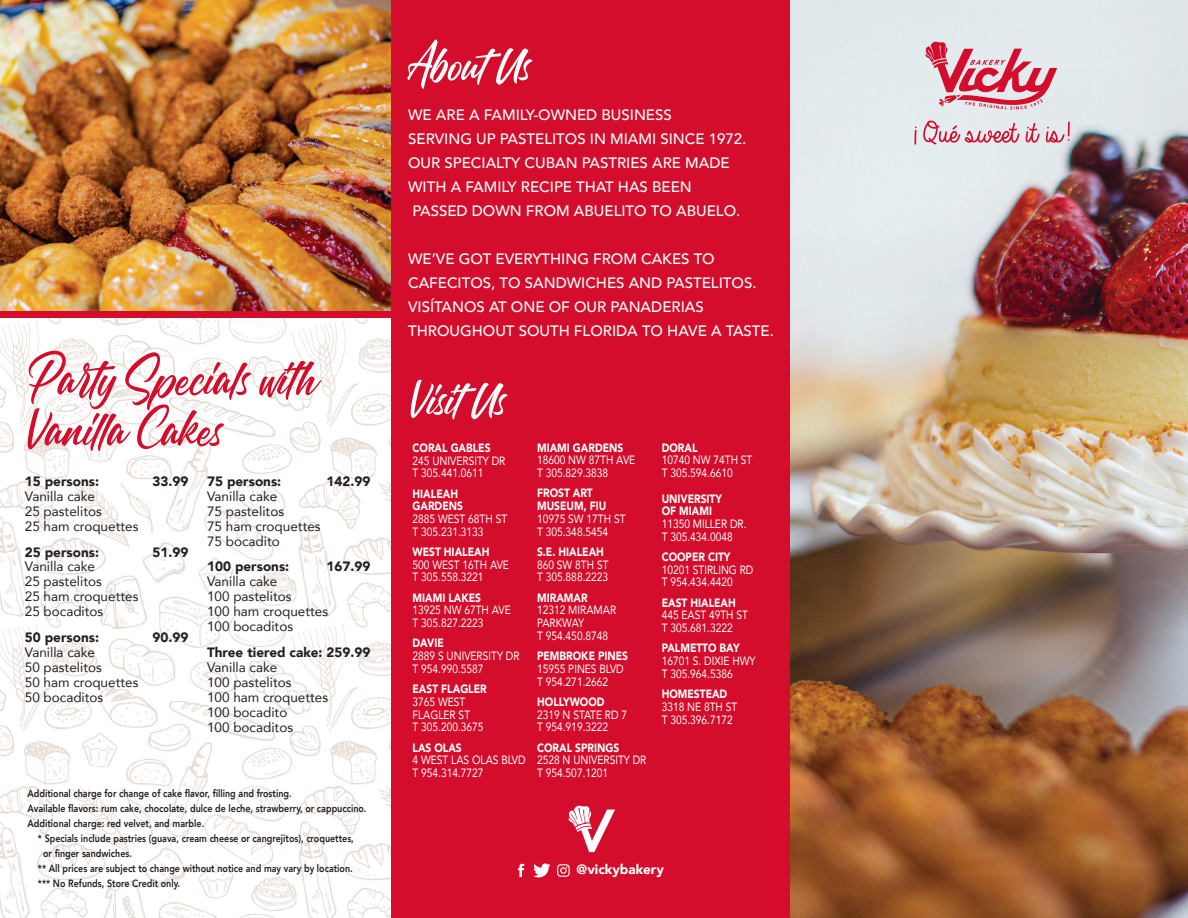
<style>
.page{position:relative;width:1188px;height:918px;background:#fff}
.page>*{position:absolute;margin:0;border:0;box-sizing:border-box;transform-origin:0 0}
.t1{font:72px/51px "Carrington Demo";color:#d30d2b}
.t2{font:66.9px "Carrington Demo";color:#fff}
.t3{font:500 15px/24px "Avenir";color:#fff}
.t4{font:13.5px/15px "Avenir";color:#231f20}
.t5{font:900 13.5px "Avenir";color:#231f20}
.t6{font:900 13.5px "Avenir";color:#fff}
.t7{font:12px/12.8px "Avenir";color:#fff;scale:.85 1}
.t8{font:900 12px/12.8px "Avenir";color:#fff;scale:.85 1}
.t9{font:800 10.5px/15px "Avenir";color:#231f20;scale:.85 1}
</style>
<div class="page">
<img style="left:0;top:318px;width:392px;height:600px">
<img style="left:0;top:0;width:392px;height:312px">
<img style="left:790px;top:0;width:398px;height:918px">
<div style="left:0;top:312px;width:400px;height:6px;background:#d30d2b"></div>
<div style="left:392px;top:0;width:398px;height:918px;background:#d30d2b"></div>
<svg style="left:925px;top:41px;width:132px;height:69px;background:#dd9eaa"></svg>
<svg style="left:914px;top:127px;width:3px;height:18px"></svg>
<svg style="left:923px;top:121px;width:96px;height:23px;background:#e0b5be"></svg>
<svg style="left:1026px;top:123px;width:14px;height:20px"></svg>
<svg style="left:1046px;top:122px;width:24px;height:21px"></svg>
<svg style="left:568px;top:805px;width:47px;height:47px"></svg>
<svg style="left:557px;top:864px;width:13px;height:13px"></svg>
<svg style="left:533px;top:863px;width:17px;height:14px"></svg>
<svg style="left:518px;top:864px;width:6px;height:13px"></svg>
<h1 class="t1" style="left:25px;top:353px;width:292px">Party Specials with<br>Vanilla Cakes</h1>
<p class="t5" style="left:25px;top:470px;width:76px">15 persons:</p>
<p class="t5" style="left:152px;top:470px;width:37px">33.99</p>
<p class="t4" style="left:25px;top:489px;width:115px">Vanilla cake<br>25 pastelitos<br>25 ham croquettes</p>
<p class="t5" style="left:25px;top:540px;width:76px">25 persons:</p>
<p class="t5" style="left:152px;top:540px;width:37px">51.99</p>
<p class="t4" style="left:25px;top:559px;width:115px">Vanilla cake<br>25 pastelitos<br>25 ham croquettes<br>25 bocaditos</p>
<p class="t5" style="left:25px;top:625px;width:76px">50 persons:</p>
<p class="t5" style="left:152px;top:625px;width:37px">90.99</p>
<p class="t4" style="left:25px;top:644px;width:115px">Vanilla cake<br>50 pastelitos<br>50 ham croquettes<br>50 bocaditos</p>
<p class="t5" style="left:207px;top:470px;width:76px">75 persons:</p>
<p class="t5" style="left:327px;top:470px;width:45px">142.99</p>
<p class="t4" style="left:207px;top:489px;width:115px">Vanilla cake<br>75 pastelitos<br>75 ham croquettes<br>75 bocadito</p>
<p class="t5" style="left:207px;top:555px;width:84px">100 persons:</p>
<p class="t5" style="left:327px;top:555px;width:45px">167.99</p>
<p class="t4" style="left:207px;top:574px;width:123px">Vanilla cake<br>100 pastelitos<br>100 ham croquettes<br>100 bocaditos</p>
<p class="t5" style="left:207px;top:640px;width:165px">Three tiered cake: 259.99</p>
<p class="t4" style="left:207px;top:659px;width:123px">Vanilla cake<br>100 pastelitos<br>100 ham croquettes<br>100 bocadito<br>100 bocaditos</p>
<p class="t9" style="left:27px;top:785px;width:401px">Additional charge for change of cake flavor, filling and frosting.<br>Available flavors: rum cake, chocolate, dulce de leche, strawberry, or cappuccino.<br>Additional charge: red velvet, and marble.</p>
<p class="t9" style="left:38px;top:830px;width:373px">* Specials include pastries (guava, cream cheese or cangrejitos), croquettes,</p>
<p class="t9" style="left:43px;top:845px;width:106px">or finger sandwiches.</p>
<p class="t9" style="left:38px;top:860px;width:372px">** All prices are subject to change without notice and may vary by location.</p>
<p class="t9" style="left:38px;top:875px;width:169px">*** No Refunds, Store Credit only.</p>
<h2 class="t2" style="left:408px;top:33px;width:123px">About Us</h2>
<p class="t3" style="left:408px;top:102px;width:340px">WE ARE A FAMILY-OWNED BUSINESS<br>SERVING UP PASTELITOS IN MIAMI SINCE 1972.<br>OUR SPECIALTY CUBAN PASTRIES ARE MADE WITH A FAMILY RECIPE THAT HAS BEEN PASSED DOWN FROM ABUELITO TO ABUELO.</p>
<p class="t3" style="left:408px;top:246px;width:367px">WE’VE GOT EVERYTHING FROM CAKES TO CAFECITOS, TO SANDWICHES AND PASTELITOS.<br>VISÍTANOS AT ONE OF OUR PANADERIAS THROUGHOUT SOUTH FLORIDA TO HAVE A TASTE.</p>
<h2 class="t2" style="left:408px;top:367px;width:98px">Visit Us</h2>
<p class="t8" style="left:413px;top:441px;width:93px">CORAL GABLES</p>
<p class="t7" style="left:413px;top:454px;width:111px">245 UNIVERSITY DR<br>T 305.441.0611</p>
<p class="t8" style="left:413px;top:487px;width:61px">HIALEAH<br>GARDENS</p>
<p class="t7" style="left:413px;top:512px;width:113px">2885 WEST 68TH ST<br>T 305.231.3133</p>
<p class="t8" style="left:413px;top:545px;width:92px">WEST HIALEAH</p>
<p class="t7" style="left:413px;top:558px;width:115px">500 WEST 16TH AVE<br>T 305.558.3221</p>
<p class="t8" style="left:413px;top:591px;width:82px">MIAMI LAKES</p>
<p class="t7" style="left:413px;top:604px;width:117px">13925 NW 67TH AVE<br>T 305.827.2223</p>
<p class="t8" style="left:413px;top:637px;width:38px">DAVIE</p>
<p class="t7" style="left:413px;top:649px;width:128px">2889 S UNIVERSITY DR<br>T 954.990.5587</p>
<p class="t8" style="left:413px;top:682px;width:89px">EAST FLAGLER</p>
<p class="t7" style="left:413px;top:695px;width:85px">3765 WEST<br>FLAGLER ST<br>T 305.200.3675</p>
<p class="t8" style="left:413px;top:741px;width:59px">LAS OLAS</p>
<p class="t7" style="left:413px;top:754px;width:135px">4 WEST LAS OLAS BLVD<br>T 954.314.7727</p>
<p class="t8" style="left:537px;top:441px;width:103px">MIAMI GARDENS</p>
<p class="t7" style="left:537px;top:454px;width:117px">18600 NW 87TH AVE<br>T 305.829.3838</p>
<p class="t8" style="left:537px;top:487px;width:83px">FROST ART<br>MUSEUM, FIU</p>
<p class="t7" style="left:537px;top:512px;width:106px">10975 SW 17TH ST<br>T 305.348.5454</p>
<p class="t8" style="left:537px;top:545px;width:80px">S.E. HIALEAH</p>
<p class="t7" style="left:537px;top:558px;width:86px">860 SW 8TH ST<br>T 305.888.2223</p>
<p class="t8" style="left:537px;top:591px;width:61px">MIRAMAR</p>
<p class="t7" style="left:537px;top:603px;width:95px">12312 MIRAMAR<br>PARKWAY<br>T 954.450.8748</p>
<p class="t8" style="left:537px;top:649px;width:109px">PEMBROKE PINES</p>
<p class="t7" style="left:537px;top:662px;width:104px">15955 PINES BLVD<br>T 954.271.2662</p>
<p class="t8" style="left:537px;top:695px;width:81px">HOLLYWOOD</p>
<p class="t7" style="left:537px;top:708px;width:108px">2319 N STATE RD 7<br>T 954.919.3222</p>
<p class="t8" style="left:537px;top:741px;width:98px">CORAL SPRINGS</p>
<p class="t7" style="left:537px;top:753px;width:130px">2528 N UNIVERSITY DR<br>T 954.507.1201</p>
<p class="t8" style="left:662px;top:441px;width:44px">DORAL</p>
<p class="t7" style="left:662px;top:453px;width:108px">10740 NW 74TH ST<br>T 305.594.6610</p>
<p class="t8" style="left:662px;top:492px;width:73px">UNIVERSITY<br>OF MIAMI</p>
<p class="t7" style="left:662px;top:517px;width:102px">11350 MILLER DR.<br>T 305.434.0048</p>
<p class="t8" style="left:662px;top:550px;width:83px">COOPER CITY</p>
<p class="t7" style="left:662px;top:563px;width:110px">10201 STIRLING RD<br>T 954.434.4420</p>
<p class="t8" style="left:662px;top:596px;width:89px">EAST HIALEAH</p>
<p class="t7" style="left:662px;top:609px;width:103px">445 EAST 49TH ST<br>T 305.681.3222</p>
<p class="t8" style="left:662px;top:642px;width:93px">PALMETTO BAY</p>
<p class="t7" style="left:662px;top:654px;width:112px">16701 S. DIXIE HWY<br>T 305.964.5386</p>
<p class="t8" style="left:662px;top:687px;width:79px">HOMESTEAD</p>
<p class="t7" style="left:662px;top:700px;width:90px">3318 NE 8TH ST<br>T 305.396.7172</p>
<p class="t6" style="left:577px;top:858px;width:89px">@vickybakery</p>
</div>
